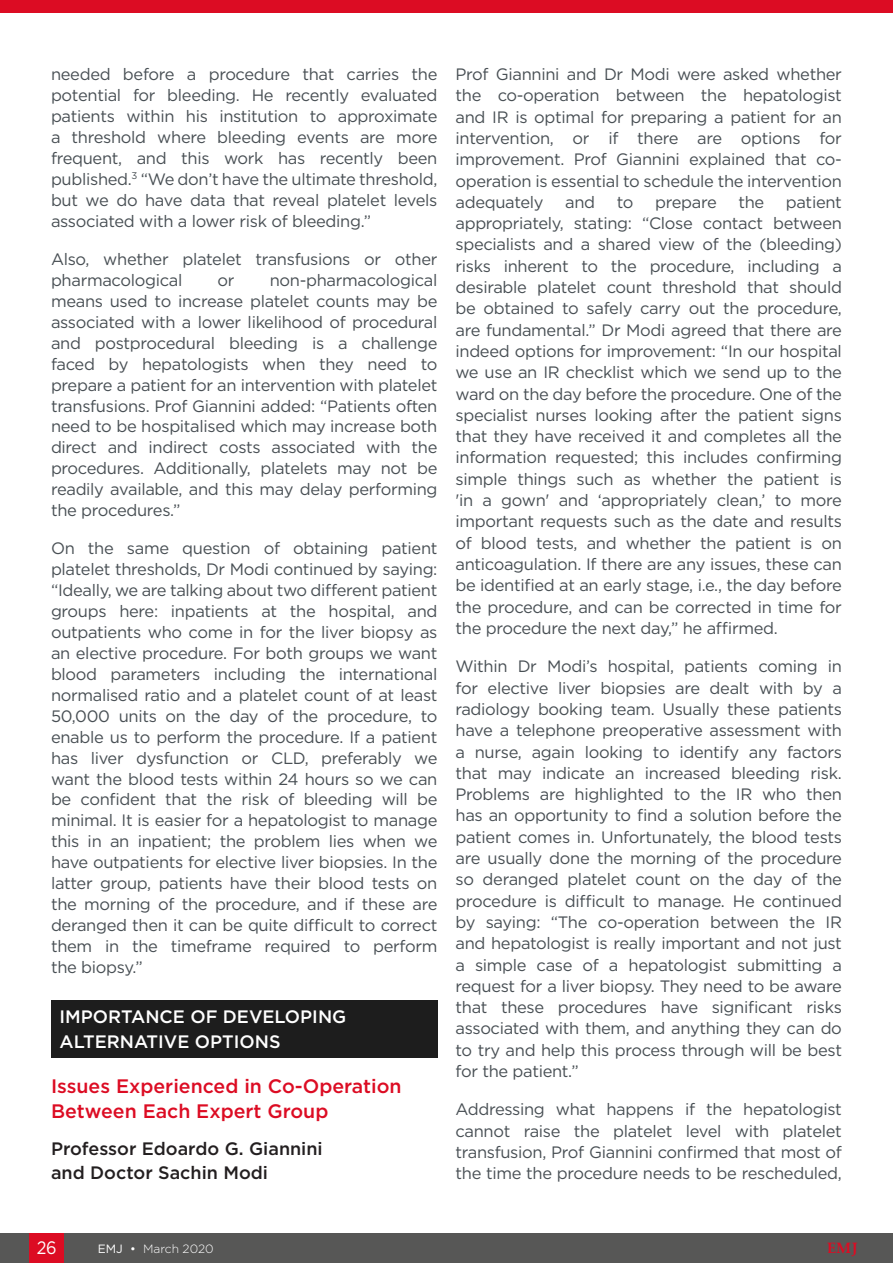
<style>
.page{position:relative;width:893px;height:1263px;background:#fff}
.page>*{position:absolute;margin:0;border:0;box-sizing:border-box;transform-origin:0 0}
.H2__Heading_2{font:500 19.5px/24.5px "Gotham";color:#dc0c23}
.H3__Heading_3{font:500 18px/24.5px "Gotham";color:#231f20}
.H1__Heading_1{font:500 18px/24.5px "Gotham";color:#fff}
.t1{font:18px "Gotham";color:#fff;scale:.9 1}
.Body_Text{font:16.5px/21.3px "Gotham";letter-spacing:-.02em;color:#484f54;text-align:justify}
.t2{font:700 15px "Palatino Linotype";color:#dc0c23}
.t3{font:300 12px "Gotham";color:#fff}
.s1{font-weight:400}
</style>
<div class="page">
<div style="left:0;top:1233px;width:893px;height:30px;background:#575756"></div>
<div style="left:30px;top:1233px;width:34px;height:30px;background:#dc0c23"></div>
<div style="left:51px;top:1000px;width:386px;height:58px;background:#1d1d1d"></div>
<div style="left:0;top:0;width:893px;height:13px;background:#dc0c23"></div>
<p class="Body_Text" style="left:51px;top:63px;width:388px">needed before a procedure that carries the potential for bleeding. He recently evaluated patients within his institution to approximate a threshold where bleeding events are more frequent, and this work has recently been published.<sup>3</sup> “We don’t have the ultimate threshold, but we do have data that reveal platelet levels associated with a lower risk of bleeding.”</p>
<p class="Body_Text" style="left:51px;top:248px;width:388px">Also, whether platelet transfusions or other pharmacological</p>
<p class="Body_Text" style="left:51px;top:269px;width:388px;text-indent:219px">non-pharmacological means used to increase platelet counts may be associated with a lower likelihood of procedural and postprocedural bleeding is a challenge faced by hepatologists when they need to prepare a patient for an intervention with platelet transfusions. Prof Giannini added: “Patients often need to be hospitalised which may increase both direct and indirect costs associated with the procedures. Additionally, platelets may not be readily available, and this may delay performing the procedures.”</p>
<p class="Body_Text" style="left:51px;top:537px;width:388px">On the same question of obtaining patient platelet thresholds, Dr Modi continued by saying: “Ideally, we are talking about two different patient groups here: inpatients at the hospital, and outpatients who come in for the liver biopsy as an elective procedure. For both groups we want blood parameters including the international normalised ratio and a platelet count of at least 50,000 units on the day of the procedure, to enable us to perform the procedure. If a patient has liver dysfunction or CLD, preferably we want the blood tests within 24 hours so we can be confident that the risk of bleeding will be minimal. It is easier for a hepatologist to manage this in an inpatient; the problem lies when we have outpatients for elective liver biopsies. In the latter group, patients have their blood tests on the morning of the procedure, and if these are deranged then it can be quite difficult to correct them in the timeframe required to perform the biopsy.”</p>
<p class="H1__Heading_1" style="left:60px;top:1004px;width:288px">IMPORTANCE OF DEVELOPING<br>ALTERNATIVE OPTIONS</p>
<p class="H2__Heading_2" style="left:51px;top:1074px;width:352px">Issues Experienced in Co-Operation<br>Between Each Expert Group</p>
<p class="H3__Heading_3" style="left:51px;top:1136px;width:273px">Professor Edoardo G. Giannini and Doctor Sachin Modi</p>
<p class="Body_Text" style="left:218px;top:269px;width:19px">or</p>
<p class="Body_Text" style="left:455px;top:63px;width:388px">Prof Giannini and Dr Modi were asked whether the co-operation between the hepatologist and IR is optimal for preparing a patient for an intervention, or if there are options for improvement. Prof Giannini explained that co&shy;operation is essential to schedule the intervention adequately</p>
<p class="Body_Text" style="left:565px;top:191px;width:32px">and</p>
<p class="Body_Text" style="left:617px;top:191px;width:18px">to</p>
<p class="Body_Text" style="left:655px;top:191px;width:63px">prepare</p>
<p class="Body_Text" style="left:738px;top:191px;width:27px">the</p>
<p class="Body_Text" style="left:455px;top:191px;width:388px;text-indent:330px">patient appropriately, stating: “Close contact between specialists and a shared view of the (bleeding) risks inherent to the procedure, including a desirable platelet count threshold that should be obtained to safely carry out the procedure, are fundamental.” Dr Modi agreed that there are indeed options for improvement: “In our hospital we use an IR checklist which we send up to the ward on the day before the procedure. One of the specialist nurses looking after the patient signs that they have received it and completes all the information requested; this includes confirming simple things such as whether the patient is 'in a gown' and ‘appropriately clean,’ to more important requests such as the date and results of blood tests, and whether the patient is on anticoagulation. If there are any issues, these can be identified at an early stage, i.e., the day before the procedure, and can be corrected in time for the procedure the next day,” he affirmed.</p>
<p class="Body_Text" style="left:455px;top:655px;width:388px">Within Dr Modi’s hospital, patients coming in for elective liver biopsies are dealt with by a radiology booking team. Usually these patients have a telephone preoperative assessment with a nurse, again looking to identify any factors that may indicate an increased bleeding risk.<br>Problems are highlighted to the IR who then has an opportunity to find a solution before the patient comes in. Unfortunately, the blood tests are usually done the morning of the procedure so deranged platelet count on the day of the procedure is difficult to manage. He continued by saying: “The co-operation between the IR and hepatologist is really important and not just a simple case of a hepatologist submitting a request for a liver biopsy. They need to be aware that these procedures have significant risks associated with them, and anything they can do to try and help this process through will be best for the patient.”</p>
<p class="Body_Text" style="left:455px;top:1098px;width:388px">Addressing what happens if the hepatologist cannot raise the platelet level with platelet transfusion, Prof Giannini confirmed that most of the time the procedure needs to be rescheduled,</p>
<p class="t1" style="left:37px;top:1236px;width:24px">26</p>
<p class="t3" style="left:98px;top:1241px;width:117px"><span class="s1">EMJ •</span> March 2020</p>
<p class="t2" style="left:827px;top:1238px;width:32px">EMJ</p>
</div>
